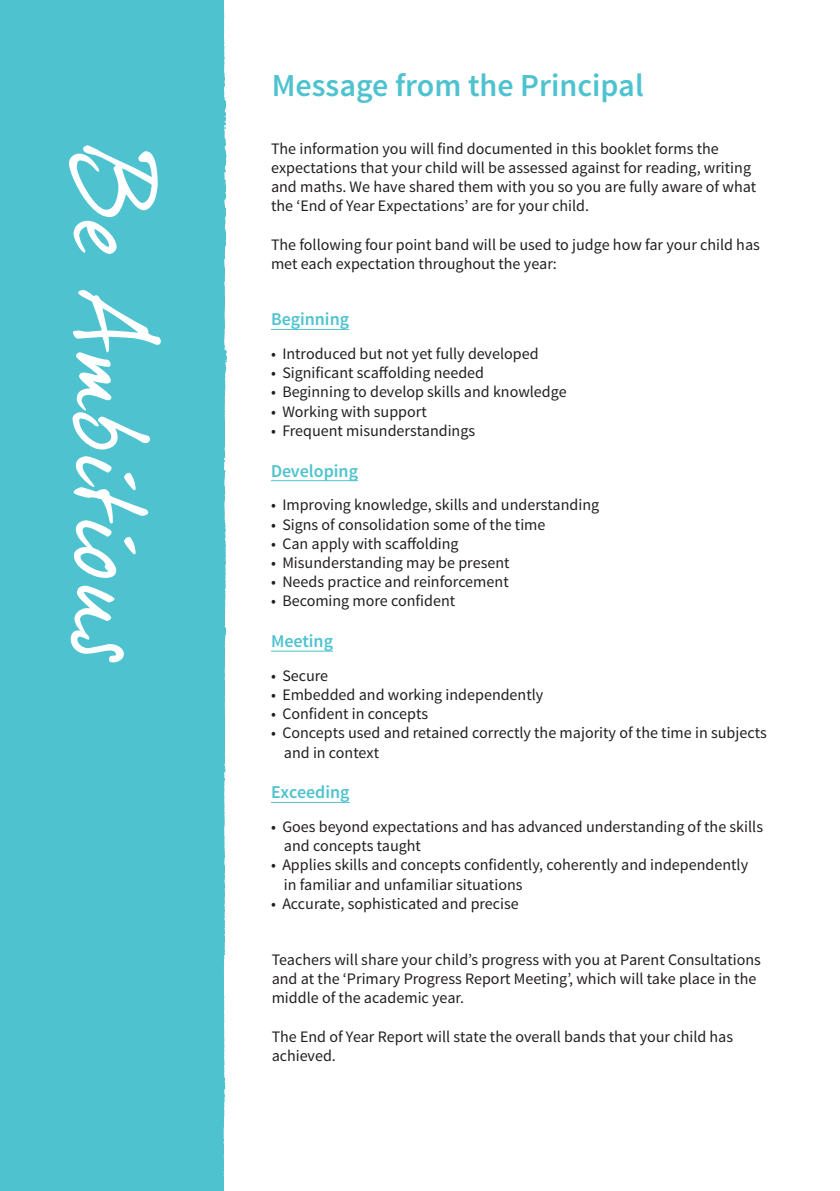
<style>
.page{position:relative;width:840px;height:1191px;background:#fff}
.page>*{position:absolute;margin:0;border:0;box-sizing:border-box;transform-origin:0 0}
.t1{font:102px "dear Joe 5 CASUAL P";color:#fff}
.t2{font:600 32px "Source Sans Pro";color:#4ec3cf}
.t3{font:600 18px "Source Sans Pro";color:#4ec3cf}
.t4{font:16px/19.2px "Source Sans Pro";color:#231f20}
</style>
<div class="page">
<hr style="left:271px;top:329px;width:78px;height:1px;background:#4ec3cf">
<hr style="left:271px;top:480px;width:87px;height:1px;background:#4ec3cf">
<hr style="left:271px;top:650px;width:62px;height:1px;background:#4ec3cf">
<hr style="left:271px;top:802px;width:78px;height:1px;background:#4ec3cf">
<div style="left:0;top:0;width:227px;height:1191px;background:#4ec3cf"></div>
<h1 class="t1" style="left:172px;top:142px;width:526px;rotate:90deg">Be Ambitious</h1>
<h2 class="t2" style="left:271px;top:65px;width:373px">Message from the Principal</h2>
<p class="t4" style="left:271px;top:139px;width:486px">The information you will find documented in this booklet forms the expectations that your child will be assessed against for reading, writing and maths. We have shared them with you so you are fully aware of what the ‘End of Year Expectations’ are for your child.</p>
<p class="t4" style="left:271px;top:235px;width:490px">The following four point band will be used to judge how far your child has met each expectation throughout the year:</p>
<p class="t3" style="left:271px;top:308px;width:80px">Beginning</p>
<p class="t4" style="left:271px;top:344px;width:269px">• Introduced but not yet fully developed</p>
<p class="t4" style="left:271px;top:363px;width:214px">• Significant scaffolding needed</p>
<p class="t4" style="left:271px;top:383px;width:297px">• Beginning to develop skills and knowledge</p>
<p class="t4" style="left:271px;top:402px;width:157px">• Working with support</p>
<p class="t4" style="left:271px;top:421px;width:205px">• Frequent misunderstandings</p>
<p class="t3" style="left:271px;top:459px;width:89px">Developing</p>
<p class="t4" style="left:271px;top:495px;width:329px">• Improving knowledge, skills and understanding</p>
<p class="t4" style="left:271px;top:515px;width:276px">• Signs of consolidation some of the time</p>
<p class="t4" style="left:271px;top:534px;width:189px">• Can apply with scaffolding</p>
<p class="t4" style="left:271px;top:553px;width:240px">• Misunderstanding may be present</p>
<p class="t4" style="left:271px;top:572px;width:239px">• Needs practice and reinforcement</p>
<p class="t4" style="left:271px;top:591px;width:186px">• Becoming more confident</p>
<p class="t3" style="left:271px;top:630px;width:64px">Meeting</p>
<p class="t4" style="left:271px;top:666px;width:59px">• Secure</p>
<p class="t4" style="left:271px;top:685px;width:274px">• Embedded and working independently</p>
<p class="t4" style="left:271px;top:704px;width:158px">• Confident in concepts</p>
<p class="t4" style="left:284px;top:723px;width:484px;text-indent:-13px">• Concepts used and retained correctly the majority of the time in subjects and in context</p>
<p class="t3" style="left:271px;top:781px;width:80px">Exceeding</p>
<p class="t4" style="left:284px;top:817px;width:480px;text-indent:-13px">• Goes beyond expectations and has advanced understanding of the skills and concepts taught</p>
<p class="t4" style="left:284px;top:855px;width:465px;text-indent:-13px">• Applies skills and concepts confidently, coherently and independently in familiar and unfamiliar situations</p>
<p class="t4" style="left:271px;top:894px;width:249px">• Accurate, sophisticated and precise</p>
<p class="t4" style="left:271px;top:950px;width:490px">Teachers will share your child’s progress with you at Parent Consultations and at the ‘Primary Progress Report Meeting’, which will take place in the middle of the academic year.</p>
<p class="t4" style="left:271px;top:1027px;width:463px">The End of Year Report will state the overall bands that your child has achieved.</p>
</div>
